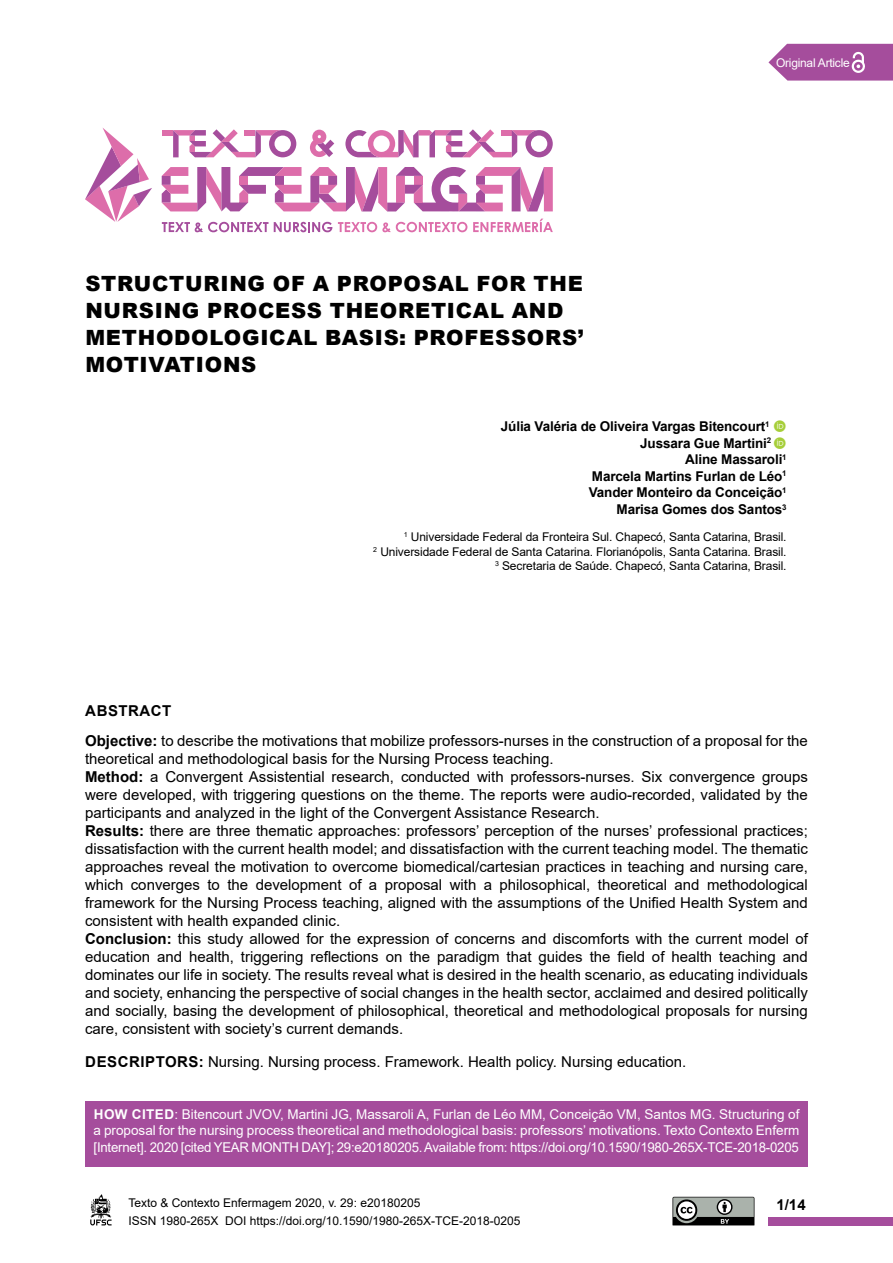
<style>
.page{position:relative;width:893px;height:1263px;background:#fff}
.page>*{position:absolute;margin:0;border:0;box-sizing:border-box;transform-origin:0 0}
.t1{font:900 21px/27px "Arial";letter-spacing:.035em;color:#000}
.t2{font:15px/18px "Arial";color:#000}
.t3{font:700 15px "Arial";color:#000}
.t4{font:13.5px/16.2px "Arial";letter-spacing:-.015em;color:#fff;text-align:justify}
.t5{font:700 13.5px "Arial";letter-spacing:-.01em;color:#000}
.t6{font:12px/14.4px "Arial";letter-spacing:-.01em;color:#000}
.t7{font:12px "Arial";letter-spacing:-.02em;color:#fff}
.s1{font-weight:700}
</style>
<div class="page">
<div style="left:769px;top:1217px;width:124px;height:8px;background:#a54d9c"></div>
<svg style="left:90px;top:1194px;width:22px;height:31px"></svg>
<svg style="left:162px;top:167px;width:391px;height:45px"></svg>
<div style="left:162px;top:130px;width:11px;height:6px;background:#dd6daa"></div>
<svg style="left:173px;top:129px;width:123px;height:28px"></svg>
<svg style="left:310px;top:129px;width:243px;height:28px"></svg>
<svg style="left:162px;top:222px;width:106px;height:10px"></svg>
<svg style="left:274px;top:222px;width:58px;height:10px"></svg>
<svg style="left:338px;top:222px;width:129px;height:10px"></svg>
<svg style="left:473px;top:219px;width:80px;height:13px"></svg>
<svg style="left:85px;top:128px;width:67px;height:94px"></svg>
<svg style="left:768px;top:44px;width:125px;height:37px;background:#af61a7"></svg>
<svg style="left:672px;top:1197px;width:83px;height:29px;background:#777b78"></svg>
<div style="left:85px;top:1101px;width:723px;height:66px;background:#a54d9c"></div>
<h1 class="t1" style="left:85px;top:270px;width:500px">STRUCTURING OF A PROPOSAL FOR THE<br>NURSING PROCESS THEORETICAL AND<br>METHODOLOGICAL BASIS: PROFESSORS’<br>MOTIVATIONS</h1>
<p class="t7" style="left:776px;top:54px;width:75px">Original Article</p>
<p class="t5" style="left:501px;top:417px;width:270px">Júlia Valéria de Oliveira Vargas Bitencourt<sup>1</sup></p>
<p class="t5" style="left:640px;top:434px;width:132px">Jussara Gue Martini<sup>2</sup></p>
<p class="t5" style="left:685px;top:450px;width:103px">Aline Massaroli<sup>1</sup></p>
<p class="t5" style="left:592px;top:467px;width:196px">Marcela Martins Furlan de Léo<sup>1</sup></p>
<p class="t5" style="left:589px;top:483px;width:199px">Vander Monteiro da Conceição<sup>1</sup></p>
<p class="t5" style="left:617px;top:500px;width:172px">Marisa Gomes dos Santos<sup>3</sup></p>
<p class="t6" style="left:373px;top:530px;width:415px;text-align:right"><sup>1</sup> Universidade Federal da Fronteira Sul. Chapecó, Santa Catarina, Brasil.<br><sup>2</sup> Universidade Federal de Santa Catarina. Florianópolis, Santa Catarina. Brasil.<br><sup>3</sup> Secretaria de Saúde. Chapecó, Santa Catarina, Brasil.</p>
<p class="t2" style="left:85px;top:695px;width:724px;line-height:30.8px"><span class="s1">ABSTRACT<br>Objective:</span> to describe the motivations that mobilize professors-nurses in the construction of a proposal for the</p>
<p class="t2" style="left:85px;top:750px;width:724px">theoretical and methodological basis for the Nursing Process teaching.<br><span class="s1">Method:</span> a Convergent Assistential research, conducted with professors-nurses. Six convergence groups were developed, with triggering questions on the theme. The reports were audio-recorded, validated by the participants and analyzed in the light of the Convergent Assistance Research.<br><span class="s1">Results:</span> there are three thematic approaches: professors’ perception of the nurses’ professional practices; dissatisfaction with the current health model; and dissatisfaction with the current teaching model. The thematic approaches reveal the motivation to overcome biomedical/cartesian practices in teaching and nursing care, which converges to the development of a proposal with a philosophical, theoretical and methodological framework for the Nursing Process teaching, aligned with the assumptions of the Unified Health System and consistent with health expanded clinic.<br><span class="s1">Conclusion:</span> this study allowed for the expression of concerns and discomforts with the current model of education and health, triggering reflections on the paradigm that guides the field of health teaching and dominates our life in society. The results reveal what is desired in the health scenario, as educating individuals and society, enhancing the perspective of social changes in the health sector, acclaimed and desired politically and socially, basing the development of philosophical, theoretical and methodological proposals for nursing care, consistent with society’s current demands.</p>
<p class="t2" style="left:85px;top:1053px;width:602px"><span class="s1">DESCRIPTORS:</span> Nursing. Nursing process. Framework. Health policy. Nursing education.</p>
<p class="t4" style="left:94px;top:1106px;width:707px"><span class="s1">HOW CITED</span>: Bitencourt JVOV, Martini JG, Massaroli A, Furlan de Léo MM, Conceição VM, Santos MG. Structuring of a proposal for the nursing process theoretical and methodological basis: professors’ motivations. Texto Contexto Enferm [Internet]. 2020 [cited YEAR MONTH DAY]; 29:e20180205. Available from: https://doi.org/10.1590/1980-265X-TCE-2018-0205</p>
<p class="t6" style="left:128px;top:1194px;width:394px;line-height:18px">Texto &amp; Contexto Enfermagem 2020, v. 29: e20180205<br>ISSN 1980-265X DOI https://doi.org/10.1590/1980-265X-TCE-2018-0205</p>
<p class="t3" style="left:776px;top:1194px;width:31px">1/14</p>
</div>
